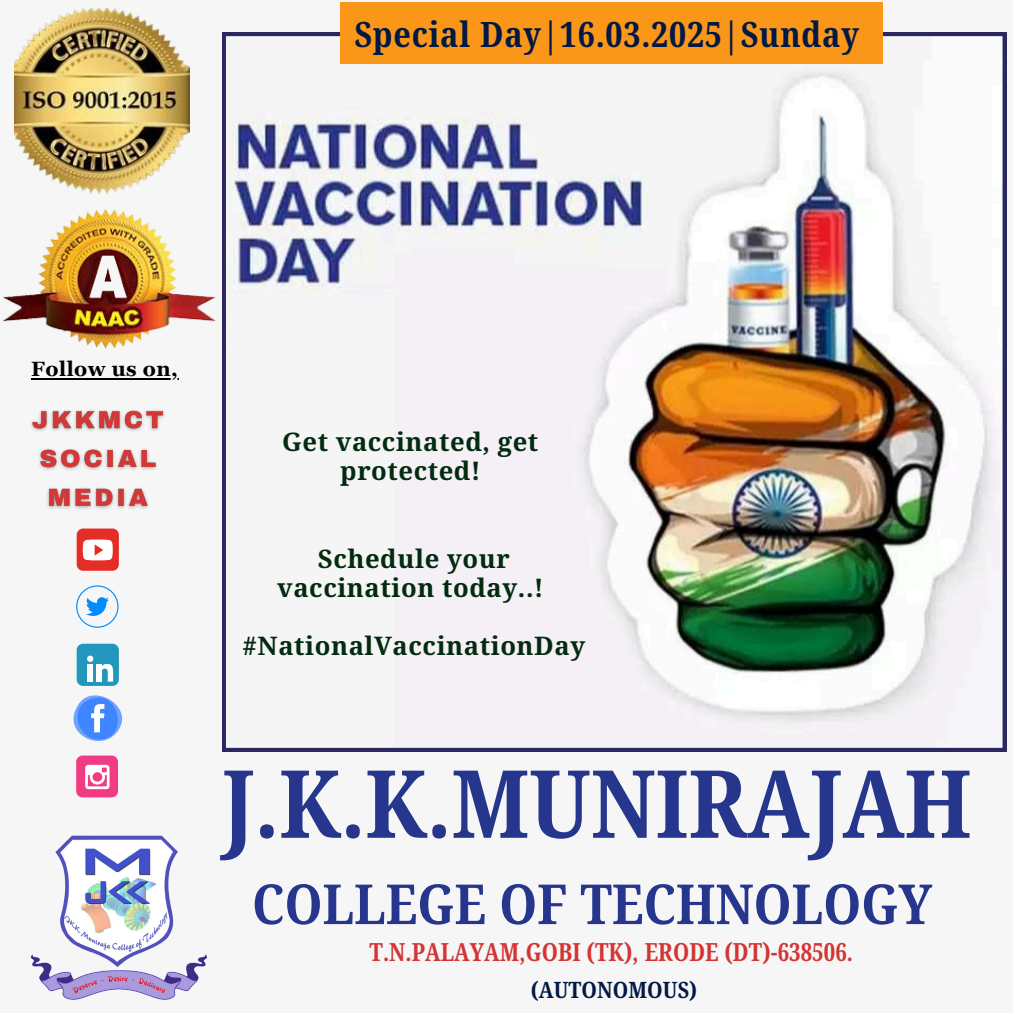
<style>
.page{position:relative;width:1013px;height:1013px;background:#fff}
.page>*{position:absolute;margin:0;border:0;box-sizing:border-box;transform-origin:0 0}
.t1{font:700 94px "Noto Serif Ethiopic Condensed";color:#26368c}
.t2{font:700 55.25px "Noto Serif Ethiopic Condensed";color:#26368c}
.t3{font:700 35px "Noto Serif Ethiopic Condensed";letter-spacing:.02em;color:#021945}
.t4{font:700 25.62px/29px "Noto Serif Ethiopic";letter-spacing:.02em;color:#022b10;text-align:center}
.t5{font:700 extra-condensed 25px "Noto Serif Ethiopic";letter-spacing:.005em;color:#d33534}
.t6{font:700 22.5px "Noto Serif Ethiopic Condensed";letter-spacing:.005em;color:#021945}
.t7{font:700 20.62px "Georgia Pro";letter-spacing:.02em;color:#000}
</style>
<div class="page">
<div style="left:0;top:0;width:1012px;height:1012px;background:#f6f6f6"></div>
<div style="left:77px;top:528px;width:42px;height:42px;background:#e52d27;border-radius:6px"></div>
<svg style="left:83px;top:539px;width:30px;height:21px"></svg>
<div style="left:76px;top:755px;width:42px;height:42px;background:#ef3c82;border-radius:6px"></div>
<svg style="left:85px;top:764px;width:25px;height:25px"></svg>
<div style="left:77px;top:643px;width:42px;height:43px;background:#2197bd;border-radius:6px"></div>
<svg style="left:73px;top:655px;width:50px;height:86px"></svg>
<svg style="left:76px;top:585px;width:42px;height:42px"></svg>
<img style="left:30px;top:835px;width:177px;height:165px">
<img style="left:15px;top:9px;width:174px;height:157px">
<img style="left:2px;top:166px;width:214px;height:214px">
<img style="left:222px;top:32px;width:784px;height:719px">
<hr style="left:31px;top:378px;width:147px;height:2px;background:#000">
<img style="left:31px;top:410px;width:134px;height:99px">
<div style="left:340px;top:2px;width:542px;height:62px;background:#fa9719"></div>
<img style="left:228px;top:295px;width:178px;height:86px">
<h5 class="t3" style="left:354px;top:9px;width:506px">Special Day|16.03.2025|Sunday</h5>
<p class="t7" style="left:31px;top:357px;width:148px">Follow us on,</p>
<h5 class="t4" style="left:282px;top:427px;width:257px">Get vaccinated, get protected!</h5>
<h5 class="t4" style="left:277px;top:543px;width:267px">Schedule your vaccination today..!</h5>
<p class="t4" style="left:242px;top:630px;width:344px">#NationalVaccinationDay</p>
<p class="t1" style="left:222px;top:737px;width:751px">J.K.K.MUNIRAJAH</p>
<p class="t2" style="left:252px;top:865px;width:681px">COLLEGE OF TECHNOLOGY</p>
<h2 class="t5" style="left:369px;top:933px;width:485px">T.N.PALAYAM,GOBI (TK), ERODE (DT)-638506.</h2>
<p class="t6" style="left:531px;top:974px;width:168px">(AUTONOMOUS)</p>
</div>
